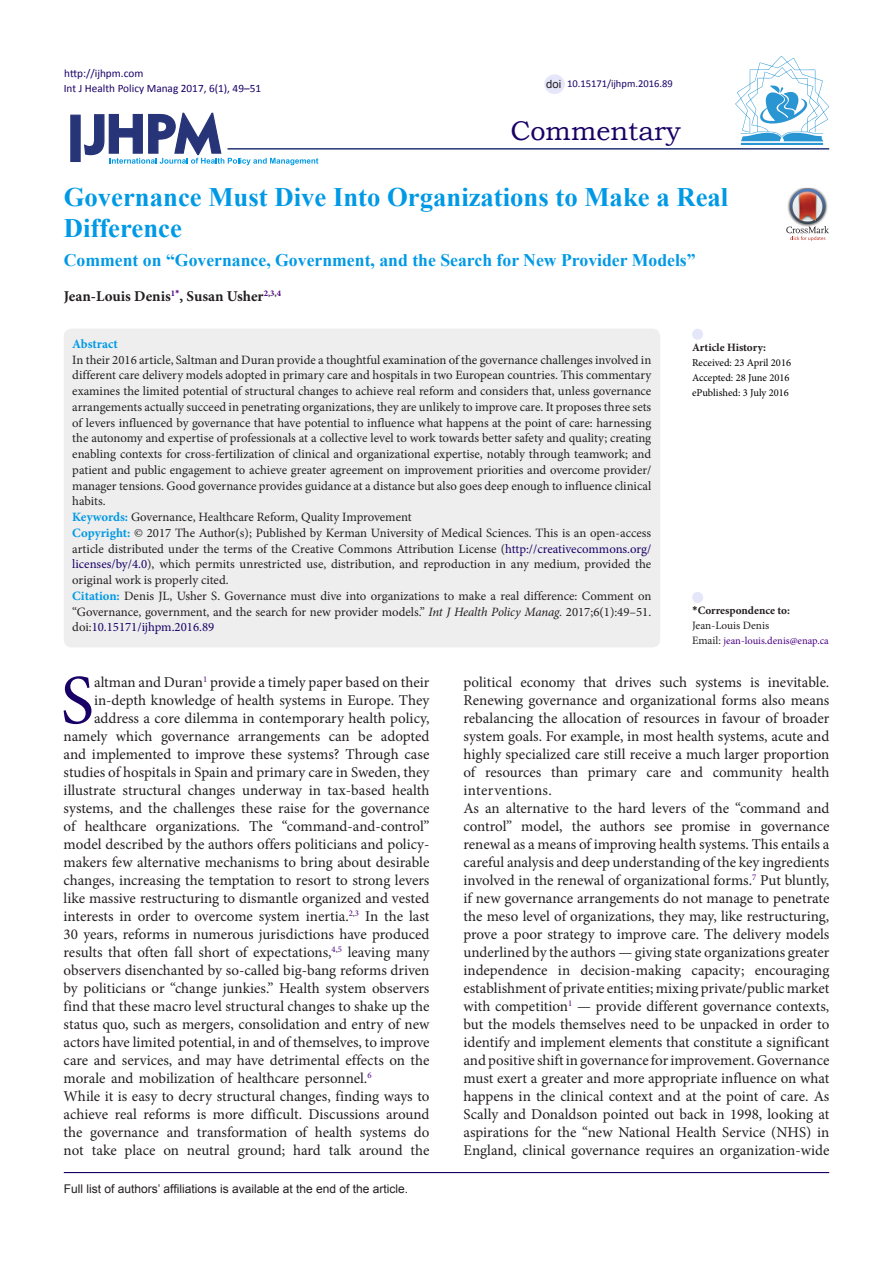
<style>
.page{position:relative;width:893px;height:1263px;background:#fff}
.page>*{position:absolute;margin:0;border:0;box-sizing:border-box;transform-origin:0 0}
.t1{font:70.35px "Minion Pro";color:#190066}
.t2{font:27px "Bookman Old Style";color:#190066}
.Default{font:700 26.7px/31.5px "Times New Roman";color:#0099e5}
.Default-2{font:700 17.7px "Times New Roman";color:#0099e5}
.t3{font:15px/18px "Minion Pro";color:#231f20;text-align:justify}
.Default-3{font:700 15px "Minion Pro";color:#231f20}
.t4{font:12.75px/15.8px "Minion Pro";color:#231f20;text-align:justify}
.Default-4{font:700 12.75px "Minion Pro";color:#0099e5}
.t5{font:12px "Arial";color:#231f20}
.t6{font:11.25px "Calibri";color:#190066}
.t7{font:700 11.25px "Minion Pro";color:#231f20}
.t8{font:11.25px "Minion Pro";color:#231f20}
.t9{font:11.25px "Arial";color:#231f20}
.t10{font:10.5px "Minion Pro";color:#000}
.t11{font:10.5px "Minion Pro";color:#4b0082}
.t12{font:10.5px "Calibri";color:#190066}
.s1{font-weight:700;color:#0099e5}
.s2{color:#190066}
.s3{font-style:italic}
.s4{font-family:"Calibri"}
.s5{font-size:11.25px;color:#231f20}
</style>
<div class="page">
<svg style="left:84px;top:112px;width:234px;height:53px"></svg>
<div style="left:70px;top:115px;width:11px;height:47px;background:#273578;border:1px solid #273578"></div>
<hr style="left:227px;top:148px;width:602px;height:2px;background:#273578">
<div style="left:64px;top:329px;width:596px;height:318px;background:#eee;border-radius:8px"></div>
<div style="left:692px;top:592px;width:11px;height:11px;background:#e6e6fa;border-radius:50%"></div>
<div style="left:692px;top:329px;width:11px;height:11px;background:#e6e6fa;border-radius:50%"></div>
<hr style="left:64px;top:1172px;width:765px;height:1px;background:#190066">
<hr style="left:741px;top:143px;width:82px;height:2px;background:#2995d2">
<svg style="left:735px;top:56px;width:94px;height:85px"></svg>
<div style="left:544px;top:74px;width:21px;height:20px;background:#e6e6fa;border-radius:50%"></div>
<img style="left:798px;top:188px;width:18px;height:1px">
<svg style="left:786px;top:189px;width:43px;height:52px"></svg>
<p class="t6" style="left:64px;top:66px;width:81px">http://ijhpm.com</p>
<p class="t6" style="left:64px;top:81px;width:199px">Int J Health Policy Manag 2017, 6(1), 49–51</p>
<p class="t9" style="left:546px;top:76px;width:17px">doi</p>
<p class="t12" style="left:567px;top:77px;width:107px">10.15171/ijhpm.2016.89</p>
<p class="t2" style="left:510px;top:113px;width:172px">Commentary</p>
<p class="Default" style="left:64px;top:180px;width:666px">Governance Must Dive Into Organizations to Make a Real<br>Difference</p>
<p class="Default-2" style="left:64px;top:247px;width:633px">Comment on “Governance, Government, and the Search for New Provider Models”</p>
<p class="Default-3" style="left:64px;top:285px;width:219px">Jean-Louis Denis<sup>1</sup><sup>*</sup>, Susan Usher<sup>2</sup><sup>,</sup><sup>3</sup><sup>,</sup><sup>4</sup></p>
<p class="Default-4" style="left:72px;top:335px;width:47px">Abstract</p>
<p class="t4" style="left:72px;top:352px;width:581px">In their 2016 article, Saltman and Duran provide a thoughtful examination of the governance challenges involved in different care delivery models adopted in primary care and hospitals in two European countries. This commentary examines the limited potential of structural changes to achieve real reform and considers that, unless governance arrangements actually succeed in penetrating organizations, they are unlikely to improve care. It proposes three sets of levers influenced by governance that have potential to influence what happens at the point of care: harnessing the autonomy and expertise of professionals at a collective level to work towards better safety and quality; creating enabling contexts for cross-fertilization of clinical and organizational expertise, notably through teamwork; and patient and public engagement to achieve greater agreement on improvement priorities and overcome provider/ manager tensions. Good governance provides guidance at a distance but also goes deep enough to influence clinical habits.</p>
<p class="t4" style="left:72px;top:509px;width:341px"><span class="s1">Keywords:</span> Governance, Healthcare Reform, Quality Improvement</p>
<p class="t4" style="left:72px;top:525px;width:581px"><span class="s1">Copyright:</span> © 2017 The Author(s); Published by Kerman University of Medical Sciences. This is an open-access article distributed under the terms of the Creative Commons Attribution License (<span class="s2">http://creativecommons.org/ licenses/by/4.0</span>), which permits unrestricted use, distribution, and reproduction in any medium, provided the original work is properly cited.</p>
<p class="t4" style="left:72px;top:588px;width:581px"><span class="s1">Citation:</span> Denis JL, Usher S. Governance must dive into organizations to make a real difference: Comment on “Governance, government, and the search for new provider models.” <span class="s3">Int J Health Policy Manag.</span> 2017;6(1):49–51. doi:<span class="s2">10.15171/ijhpm.2016.89</span></p>
<p class="t7" style="left:692px;top:339px;width:76px">Article History:</p>
<p class="t10" style="left:692px;top:355px;width:101px">Received: 23 April 2016</p>
<p class="t10" style="left:692px;top:370px;width:99px">Accepted: 28 June 2016</p>
<p class="t10" style="left:692px;top:385px;width:98px">ePublished: 3 July 2016</p>
<p class="t7" style="left:692px;top:603px;width:99px"><span class="s4">*</span>Correspondence to:</p>
<p class="t8" style="left:692px;top:618px;width:79px">Jean-Louis Denis</p>
<p class="t11" style="left:692px;top:634px;width:138px"><span class="s5">Email:</span> jean-louis.denis@enap.ca</p>
<p class="t1" style="left:61px;top:653px;width:35px">S</p>
<p class="t3" style="left:94px;top:673px;width:337px">altman and Duran<sup>1</sup> provide a timely paper based on their</p>
<p class="t3" style="left:94px;top:691px;width:337px">in-depth knowledge of health systems in Europe. They</p>
<p class="t3" style="left:94px;top:709px;width:337px">address a core dilemma in contemporary health policy,</p>
<p class="t3" style="left:64px;top:727px;width:367px">namely which governance arrangements can be adopted</p>
<p class="t3" style="left:64px;top:745px;width:367px">and implemented to improve these systems? Through case</p>
<p class="t3" style="left:64px;top:763px;width:367px">studies of hospitals in Spain and primary care in Sweden, they</p>
<p class="t3" style="left:64px;top:781px;width:367px">illustrate structural changes underway in tax-based health</p>
<p class="t3" style="left:64px;top:799px;width:367px">systems, and the challenges these raise for the governance</p>
<p class="t3" style="left:64px;top:817px;width:367px">of healthcare organizations. The “command-and-control”</p>
<p class="t3" style="left:64px;top:835px;width:367px">model described by the authors offers politicians and policy-</p>
<p class="t3" style="left:64px;top:853px;width:367px">makers few alternative mechanisms to bring about desirable</p>
<p class="t3" style="left:64px;top:871px;width:367px">changes, increasing the temptation to resort to strong levers</p>
<p class="t3" style="left:64px;top:889px;width:367px">like massive restructuring to dismantle organized and vested</p>
<p class="t3" style="left:64px;top:907px;width:367px">interests in order to overcome system inertia.<sup>2</sup><sup>,</sup><sup>3</sup> In the last</p>
<p class="t3" style="left:64px;top:925px;width:367px">30 years, reforms in numerous jurisdictions have produced</p>
<p class="t3" style="left:64px;top:943px;width:367px">results that often fall short of expectations,<sup>4</sup><sup>,</sup><sup>5</sup> leaving many</p>
<p class="t3" style="left:64px;top:961px;width:367px">observers disenchanted by so-called big-bang reforms driven</p>
<p class="t3" style="left:64px;top:979px;width:367px">by politicians or “change junkies.” Health system observers</p>
<p class="t3" style="left:64px;top:997px;width:367px">find that these macro level structural changes to shake up the</p>
<p class="t3" style="left:64px;top:1015px;width:367px">status quo, such as mergers, consolidation and entry of new</p>
<p class="t3" style="left:64px;top:1033px;width:367px">actors have limited potential, in and of themselves, to improve</p>
<p class="t3" style="left:64px;top:1051px;width:367px">care and services, and may have detrimental effects on the</p>
<p class="t3" style="left:64px;top:1069px;width:309px">morale and mobilization of healthcare personnel.<sup>6</sup></p>
<p class="t3" style="left:64px;top:1087px;width:367px">While it is easy to decry structural changes, finding ways to achieve real reforms is more difficult. Discussions around the governance and transformation of health systems do not take place on neutral ground; hard talk around the</p>
<p class="t5" style="left:64px;top:1181px;width:346px">Full list of authors’ affiliations is available at the end of the article.</p>
<p class="t3" style="left:463px;top:673px;width:367px">political economy that drives such systems is inevitable.<br>Renewing governance and organizational forms also means rebalancing the allocation of resources in favour of broader system goals. For example, in most health systems, acute and highly specialized care still receive a much larger proportion of resources than primary care and community health interventions.</p>
<p class="t3" style="left:463px;top:799px;width:367px">As an alternative to the hard levers of the “command and control” model, the authors see promise in governance renewal as a means of improving health systems. This entails a careful analysis and deep understanding of the key ingredients involved in the renewal of organizational forms.<sup>7</sup> Put bluntly, if new governance arrangements do not manage to penetrate the meso level of organizations, they may, like restructuring, prove a poor strategy to improve care. The delivery models underlined by the authors — giving state organizations greater independence in decision-making capacity; encouraging establishment of private entities; mixing private/public market with competition<sup>1</sup> — provide different governance contexts, but the models themselves need to be unpacked in order to identify and implement elements that constitute a significant and positive shift in governance for improvement. Governance must exert a greater and more appropriate influence on what happens in the clinical context and at the point of care. As Scally and Donaldson pointed out back in 1998, looking at aspirations for the “new National Health Service (NHS) in England, clinical governance requires an organization-wide</p>
</div>
